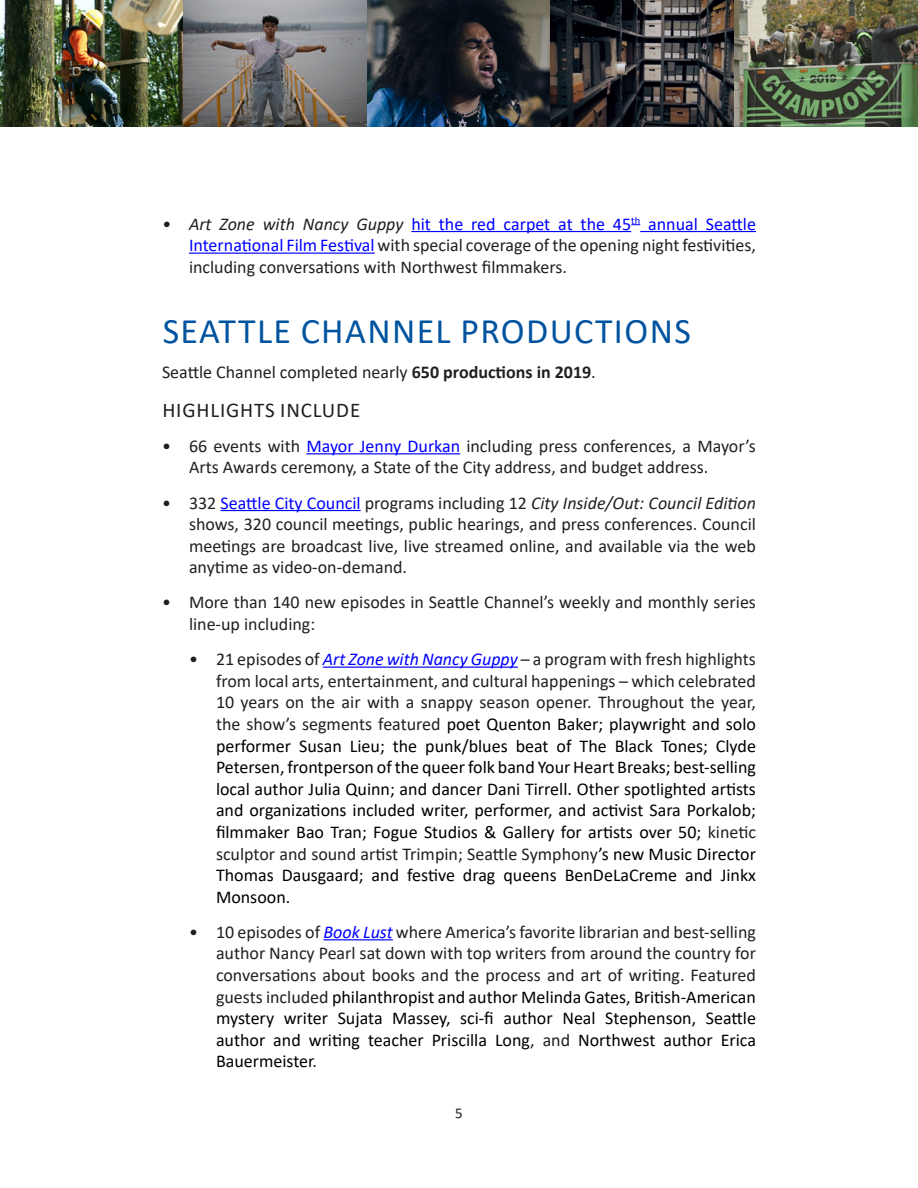
<style>
.page{position:relative;width:918px;height:1188px;background:#fff}
.page>*{position:absolute;margin:0;border:0;box-sizing:border-box;transform-origin:0 0}
.t1{font:36px "Calibri";letter-spacing:.04em;color:#00539f}
.t2{font:21px "Calibri";letter-spacing:.04em;color:#231f20}
.Body{font:18px/21.6px "Calibri";color:#231f20;text-align:justify}
.t3{font:18px/21.6px "Calibri";color:#000;text-align:justify}
.t4{font:15px "Calibri";color:#231f20}
.s1{font-style:italic}
.s2{color:#00f}
.s3{font-weight:700}
.s4{color:#231f20}
.s5{font-style:italic;color:#00f}
.s6{color:#000}
</style>
<div class="page">
<hr style="left:411px;top:231px;width:220px;height:1px;background:#00f">
<hr style="left:640px;top:231px;width:116px;height:1px;background:#00f">
<hr style="left:189px;top:253px;width:186px;height:1px;background:#00f">
<hr style="left:306px;top:453px;width:154px;height:1px;background:#00f">
<hr style="left:220px;top:510px;width:141px;height:1px;background:#00f">
<hr style="left:323px;top:667px;width:195px;height:1px;background:#00f">
<hr style="left:323px;top:939px;width:70px;height:1px;background:#00f">
<img style="left:0;top:0;width:918px;height:126px">
<p class="Body" style="left:189px;top:212px;width:569px;text-indent:-27px"><span class="s1">• Art Zone with Nancy Guppy</span> <span class="s2">hit the red carpet at the 45</span><sup>th</sup> <span class="s2">annual Seattle International Film Festival</span> with special coverage of the opening night festivities, including conversations with Northwest filmmakers.</p>
<h3 class="t1" style="left:163px;top:306px;width:530px">SEATTLE CHANNEL PRODUCTIONS</h3>
<p class="Body" style="left:162px;top:361px;width:433px">Seattle Channel completed nearly <span class="s3">650 productions in 2019</span>.</p>
<h4 class="t2" style="left:162px;top:395px;width:199px">HIGHLIGHTS INCLUDE</h4>
<p class="Body" style="left:189px;top:435px;width:568px;text-indent:-27px">• 66 events with <span class="s2">Mayor Jenny Durkan</span> including press conferences, a Mayor’s<br>Arts Awards ceremony, a State of the City address, and budget address.</p>
<p class="Body" style="left:189px;top:491px;width:568px;text-indent:-27px">• 332 <span class="s2">Seattle City Council</span> programs including 12 <span class="s1">City Inside/Out: Council Edition </span>shows, 320 council meetings, public hearings, and press conferences. Council meetings are broadcast live, live streamed online, and available via the web anytime as video-on-demand.</p>
<p class="Body" style="left:189px;top:591px;width:569px;text-indent:-27px">• More than 140 new episodes in Seattle Channel’s weekly and monthly series line-up including:</p>
<p class="t3" style="left:216px;top:648px;width:542px;text-indent:-27px"><span class="s4">• 21 episodes of</span> <span class="s5">Art Zone with Nancy Guppy</span> <span class="s4">– a program with fresh highlights from local arts, entertainment, and cultural happenings – which celebrated 10 years on the air with a snappy season opener. Throughout the year, the show’s segments featured</span> poet Quenton Baker; playwright and solo performer Susan Lieu; the punk/blues beat of The Black Tones; Clyde Petersen, frontperson of the queer folk band Your Heart Breaks; best‑selling local author Julia Quinn; and dancer Dani Tirrell. Other spotlighted artists and organizations included writer, performer, and activist Sara Porkalob; filmmaker Bao Tran; Fogue Studios &amp; Gallery for artists over 50; <span class="s4">kinetic sculptor and sound artist Trimpin; Seattle Symphony</span>’s new Music Director Thomas Dausgaard; and festive drag queens BenDeLaCreme and Jinkx Monsoon.</p>
<p class="Body" style="left:216px;top:921px;width:542px;text-indent:-27px">• 10 episodes of <span class="s5">Book Lust</span> where America’s favorite librarian and best‑selling author Nancy Pearl sat down with top writers from around the country for conversations about books and the process and art of writing. Featured guests included <span class="s6">philanthropist and author Melinda Gates, British‑American mystery writer Sujata Massey, sci-fi author Neal Stephenson, Seattle author and writing teacher Priscilla Long</span>, and <span class="s6">Northwest author Erica Bauermeister</span>.</p>
<p class="t4" style="left:455px;top:1103px;width:9px">5</p>
</div>
